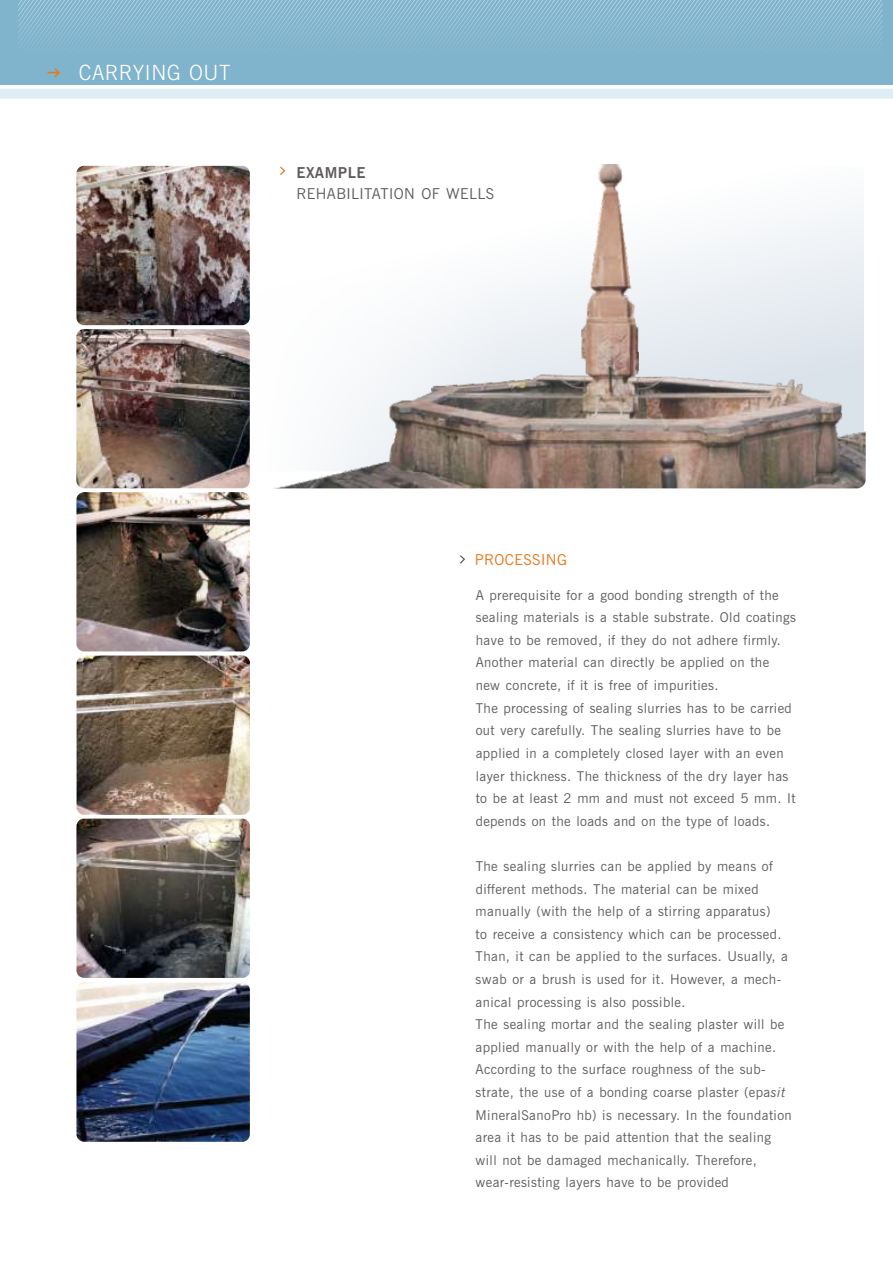
<style>
.page{position:relative;width:893px;height:1263px;background:#fff}
.page>*{position:absolute;margin:0;border:0;box-sizing:border-box;transform-origin:0 0}
.t1{font:300 21px "News Gothic BT";letter-spacing:.03em;color:#fff}
.t2{font:15px "News Gothic BT";letter-spacing:.03em;color:#615c5c}
.t3{font:15px "News Gothic BT";letter-spacing:.03em;color:#e87817}
.t4{font:700 15px "News Gothic BT";letter-spacing:.03em;color:#615c5c}
.t5{font:13.5px/22.6px "News Gothic BT";letter-spacing:.03em;color:#615c5c}
.s1{font-style:italic}
</style>
<div class="page">
<img style="left:76px;top:329px;width:174px;height:159px;border-radius:8px">
<img style="left:76px;top:819px;width:174px;height:159px;border-radius:8px">
<img style="left:77px;top:655px;width:173px;height:160px;border-radius:8px">
<img style="left:76px;top:492px;width:174px;height:159px;border-radius:8px">
<img style="left:76px;top:982px;width:174px;height:160px;border-radius:8px">
<img style="left:76px;top:166px;width:174px;height:159px;border-radius:8px">
<svg style="left:460px;top:555px;width:5px;height:9px"></svg>
<img style="left:275px;top:164px;width:591px;height:324px">
<div style="left:0;top:0;width:893px;height:84px;background:#80b3cc"></div>
<svg style="left:280px;top:167px;width:5px;height:8px"></svg>
<svg style="left:18px;top:0;width:308px;height:77px"></svg>
<svg style="left:0;top:89px;width:893px;height:10px;background:#e1edf5"></svg>
<h1 class="t1" style="left:79px;top:64px;width:153px">CARRYING OUT</h1>
<p class="t4" style="left:296px;top:166px;width:70px">EXAMPLE</p>
<p class="t2" style="left:296px;top:188px;width:199px">REHABILITATION OF WELLS</p>
<p class="t3" style="left:475px;top:553px;width:94px">PROCESSING</p>
<p class="t5" style="left:476px;top:585px;width:322px">A prerequisite for a good bonding strength of the sealing materials is a stable substrate. Old coatings have to be removed, if they do not adhere firmly.<br>Another material can directly be applied on the new concrete, if it is free of impurities.<br>The processing of sealing slurries has to be carried out very carefully. The sealing slurries have to be applied in a completely closed layer with an even layer thickness. The thickness of the dry layer has to be at least 2 mm and must not exceed 5 mm. It depends on the loads and on the type of loads.</p>
<p class="t5" style="left:476px;top:856px;width:318px">The sealing slurries can be applied by means of different methods. The material can be mixed manually (with the help of a stirring apparatus)<br>to receive a consistency which can be processed.<br>Than, it can be applied to the surfaces. Usually, a swab or a brush is used for it. However, a mech&shy;anical processing is also possible.<br>The sealing mortar and the sealing plaster will be applied manually or with the help of a machine.<br>According to the surface roughness of the sub&shy;strate, the use of a bonding coarse plaster (epa<span class="s1">sit </span>MineralSanoPro hb) is necessary. In the foundation area it has to be paid attention that the sealing will not be damaged mechanically. Therefore, wear-resisting layers have to be provided</p>
</div>
